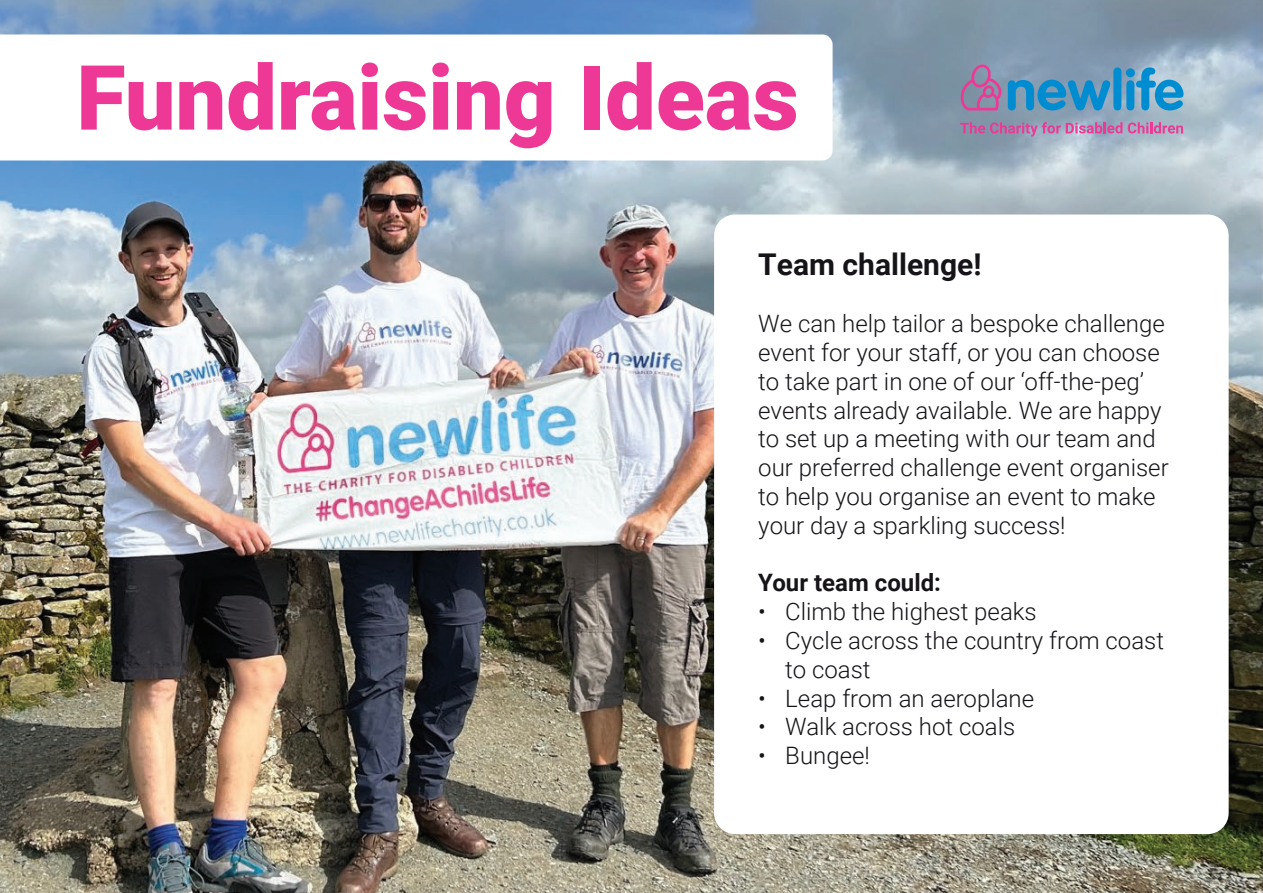
<style>
.page{position:relative;width:1263px;height:893px;background:#fff}
.page>*{position:absolute;margin:0;border:0;box-sizing:border-box;transform-origin:0 0}
.t1{font:900 90px "Roboto";color:#ed3896}
.t2{font:700 30px "Roboto";color:#171419}
.t3{font:300 24px/28.8px "Roboto";color:#171419}
.t4{font:700 24px "Roboto";color:#171419}
</style>
<div class="page">
<img style="left:0;top:0;width:1263px;height:893px">
<svg style="left:0;top:35px;width:832px;height:126px"></svg>
<div style="left:714px;top:215px;width:515px;height:619px;background:#fff;border-radius:21px"></div>
<svg style="left:961px;top:64px;width:40px;height:46px;background:#9f7aa3"></svg>
<svg style="left:960px;top:122px;width:162px;height:15px;background:#ad84ae"></svg>
<svg style="left:1128px;top:122px;width:55px;height:11px"></svg>
<svg style="left:1008px;top:80px;width:102px;height:30px;background:#3792c3"></svg>
<div style="left:1113px;top:67px;width:8px;height:43px;background:#008cd0;border-radius:4px"></div>
<svg style="left:1126px;top:67px;width:57px;height:43px;background:#53a5cf"></svg>
<h1 class="t1" style="left:76px;top:35px;width:724px">Fundraising Ideas</h1>
<p class="t2" style="left:758px;top:243px;width:225px">Team challenge!</p>
<p class="t3" style="left:758px;top:308px;width:412px">We can help tailor a bespoke challenge event for your staff, or you can choose to take part in one of our ‘off-the-peg’ events already available. We are happy to set up a meeting with our team and our preferred challenge event organiser to help you organise an event to make your day a sparkling success!</p>
<p class="t4" style="left:758px;top:566px;width:184px">Your team could:</p>
<p class="t3" style="left:758px;top:596px;width:280px">• Climb the highest peaks</p>
<p class="t3" style="left:785px;top:625px;width:380px;text-indent:-27px">• Cycle across the country from coast to coast</p>
<p class="t3" style="left:758px;top:683px;width:277px">• Leap from an aeroplane</p>
<p class="t3" style="left:758px;top:711px;width:258px">• Walk across hot coals</p>
<p class="t3" style="left:758px;top:740px;width:113px">• Bungee!</p>
</div>
